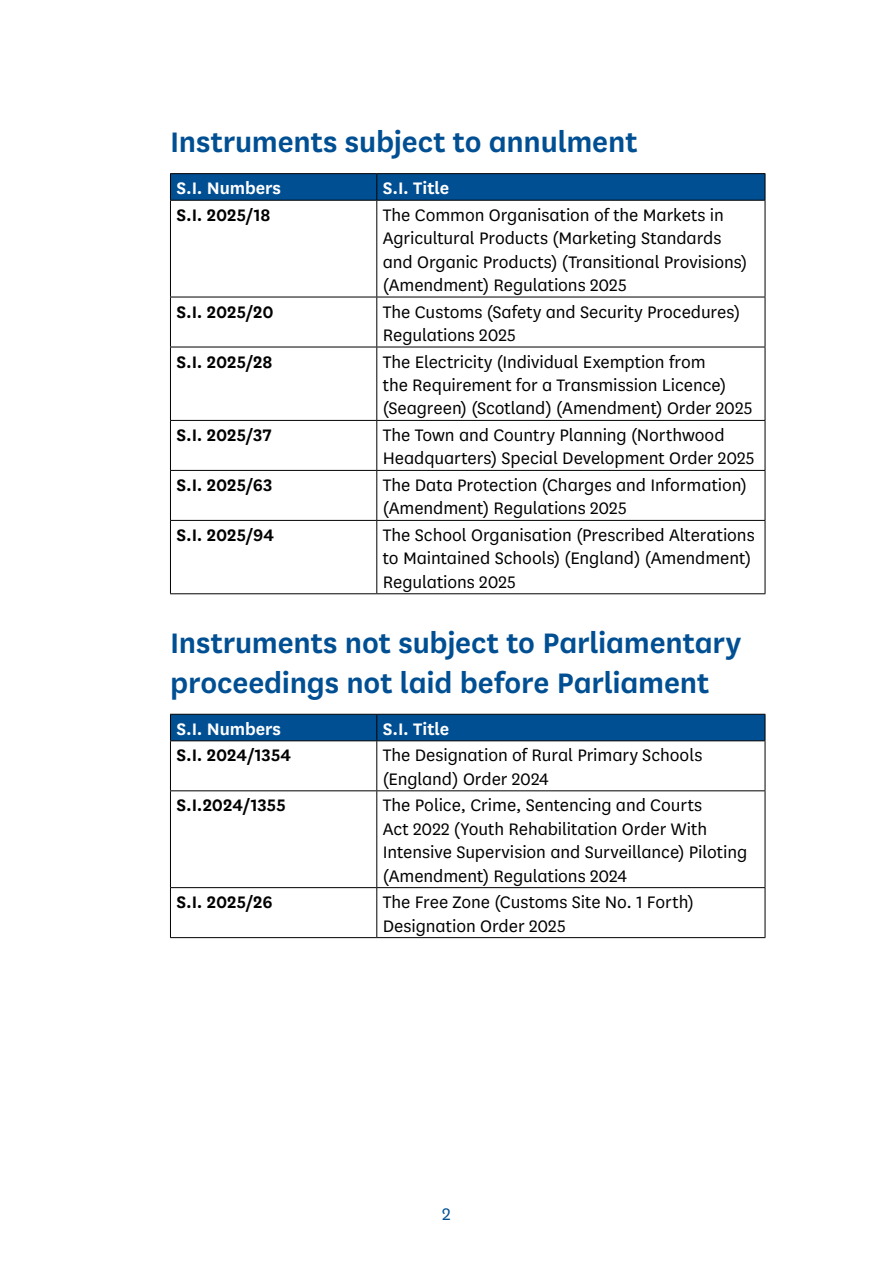
<style>
.page{position:relative;width:893px;height:1263px;background:#fff}
.page>*{position:absolute;margin:0;border:0;box-sizing:border-box;transform-origin:0 0}
.H2__not_for_ToC{font:33px/39.6px "National LFSN Semibold";letter-spacing:-.005em;color:#004f93}
.Table_body{font:19.5px/23.4px "National LFSN Book";letter-spacing:-.005em;color:#000}
.Table_body-2{font:19.5px "National LFSN Semibold";letter-spacing:-.005em;color:#000}
.Table_header{font:19.5px "National LFSN Semibold";letter-spacing:-.005em;color:#fff}
.t1{font:19.5px "National LFSN Book";color:#004f93}
</style>
<div class="page">
<hr style="left:170px;top:173px;width:207px;height:1px;background:#000">
<hr style="left:377px;top:173px;width:388px;height:1px;background:#000">
<svg style="left:170px;top:174px;width:596px;height:26px;background:#004d8f"></svg>
<hr style="left:170px;top:200px;width:207px;height:1px;background:#000">
<hr style="left:170px;top:201px;width:1px;height:96px;background:#000">
<hr style="left:377px;top:200px;width:388px;height:1px;background:#000">
<hr style="left:376px;top:201px;width:1px;height:96px;background:#000">
<hr style="left:765px;top:201px;width:1px;height:96px;background:#000">
<hr style="left:170px;top:297px;width:207px;height:1px;background:#000">
<hr style="left:170px;top:297px;width:1px;height:50px;background:#000">
<hr style="left:377px;top:297px;width:388px;height:1px;background:#000">
<hr style="left:376px;top:297px;width:1px;height:50px;background:#000">
<hr style="left:765px;top:297px;width:1px;height:50px;background:#000">
<hr style="left:170px;top:347px;width:207px;height:1px;background:#000">
<hr style="left:170px;top:347px;width:1px;height:73px;background:#000">
<hr style="left:377px;top:347px;width:388px;height:1px;background:#000">
<hr style="left:376px;top:347px;width:1px;height:73px;background:#000">
<hr style="left:765px;top:347px;width:1px;height:73px;background:#000">
<hr style="left:170px;top:420px;width:207px;height:1px;background:#000">
<hr style="left:170px;top:421px;width:1px;height:49px;background:#000">
<hr style="left:377px;top:420px;width:388px;height:1px;background:#000">
<hr style="left:376px;top:421px;width:1px;height:49px;background:#000">
<hr style="left:765px;top:421px;width:1px;height:49px;background:#000">
<hr style="left:170px;top:470px;width:207px;height:1px;background:#000">
<hr style="left:170px;top:471px;width:1px;height:49px;background:#000">
<hr style="left:377px;top:470px;width:388px;height:1px;background:#000">
<hr style="left:376px;top:471px;width:1px;height:49px;background:#000">
<hr style="left:765px;top:471px;width:1px;height:49px;background:#000">
<hr style="left:170px;top:520px;width:207px;height:1px;background:#000">
<hr style="left:170px;top:521px;width:1px;height:72px;background:#000">
<hr style="left:377px;top:520px;width:388px;height:1px;background:#000">
<hr style="left:376px;top:521px;width:1px;height:72px;background:#000">
<hr style="left:765px;top:521px;width:1px;height:72px;background:#000">
<hr style="left:170px;top:593px;width:207px;height:1px;background:#000">
<hr style="left:377px;top:593px;width:388px;height:1px;background:#000">
<div style="left:170px;top:714px;width:596px;height:27px;background:#004f93"></div>
<hr style="left:170px;top:740px;width:207px;height:1px;background:#000">
<hr style="left:170px;top:741px;width:1px;height:49px;background:#000">
<hr style="left:377px;top:740px;width:388px;height:1px;background:#000">
<hr style="left:376px;top:741px;width:1px;height:49px;background:#000">
<hr style="left:765px;top:741px;width:1px;height:49px;background:#000">
<hr style="left:170px;top:790px;width:207px;height:1px;background:#000">
<hr style="left:170px;top:791px;width:1px;height:96px;background:#000">
<hr style="left:377px;top:790px;width:388px;height:1px;background:#000">
<hr style="left:376px;top:791px;width:1px;height:96px;background:#000">
<hr style="left:765px;top:791px;width:1px;height:96px;background:#000">
<hr style="left:170px;top:887px;width:207px;height:1px;background:#000">
<hr style="left:170px;top:888px;width:1px;height:49px;background:#000">
<hr style="left:377px;top:887px;width:388px;height:1px;background:#000">
<hr style="left:376px;top:888px;width:1px;height:49px;background:#000">
<hr style="left:765px;top:888px;width:1px;height:49px;background:#000">
<hr style="left:170px;top:937px;width:207px;height:1px;background:#000">
<hr style="left:377px;top:937px;width:388px;height:1px;background:#000">
<h2 class="H2__not_for_ToC" style="left:170px;top:120px;width:469px">Instruments subject to annulment</h2>
<p class="Table_header" style="left:176px;top:175px;width:106px">S.I. Numbers</p>
<p class="Table_header" style="left:383px;top:175px;width:68px">S.I. Title</p>
<p class="Table_body-2" style="left:176px;top:201px;width:95px">S.I. 2025/18</p>
<p class="Table_body" style="left:383px;top:202px;width:366px">The Common Organisation of the Markets in Agricultural Products (Marketing Standards and Organic Products) (Transitional Provisions) (Amendment) Regulations 2025</p>
<p class="Table_body-2" style="left:176px;top:298px;width:99px">S.I. 2025/20</p>
<p class="Table_body" style="left:383px;top:299px;width:359px">The Customs (Safety and Security Procedures)<br>Regulations 2025</p>
<p class="Table_body-2" style="left:176px;top:348px;width:98px">S.I. 2025/28</p>
<p class="Table_body" style="left:383px;top:349px;width:371px">The Electricity (Individual Exemption from<br>the Requirement for a Transmission Licence) (Seagreen) (Scotland) (Amendment) Order 2025</p>
<p class="Table_body-2" style="left:176px;top:421px;width:97px">S.I. 2025/37</p>
<p class="Table_body" style="left:383px;top:422px;width:373px">The Town and Country Planning (Northwood<br>Headquarters) Special Development Order 2025</p>
<p class="Table_body-2" style="left:176px;top:471px;width:97px">S.I. 2025/63</p>
<p class="Table_body" style="left:383px;top:472px;width:366px">The Data Protection (Charges and Information) (Amendment) Regulations 2025</p>
<p class="Table_body-2" style="left:176px;top:521px;width:99px">S.I. 2025/94</p>
<p class="Table_body" style="left:383px;top:522px;width:373px">The School Organisation (Prescribed Alterations to Maintained Schools) (England) (Amendment)<br>Regulations 2025</p>
<h2 class="H2__not_for_ToC" style="left:170px;top:621px;width:573px">Instruments not subject to Parliamentary proceedings not laid before Parliament</h2>
<p class="Table_header" style="left:176px;top:715px;width:106px">S.I. Numbers</p>
<p class="Table_header" style="left:383px;top:715px;width:68px">S.I. Title</p>
<p class="Table_body-2" style="left:176px;top:742px;width:116px">S.I. 2024/1354</p>
<p class="Table_body" style="left:383px;top:743px;width:321px">The Designation of Rural Primary Schools (England) Order 2024</p>
<p class="Table_body-2" style="left:176px;top:792px;width:111px">S.I.2024/1355</p>
<p class="Table_body" style="left:383px;top:793px;width:366px">The Police, Crime, Sentencing and Courts<br>Act 2022 (Youth Rehabilitation Order With Intensive Supervision and Surveillance) Piloting (Amendment) Regulations 2024</p>
<p class="Table_body-2" style="left:176px;top:889px;width:98px">S.I. 2025/26</p>
<p class="Table_body" style="left:383px;top:890px;width:312px">The Free Zone (Customs Site No. 1 Forth)<br>Designation Order 2025</p>
<p class="t1" style="left:442px;top:1202px;width:10px">2</p>
</div>
